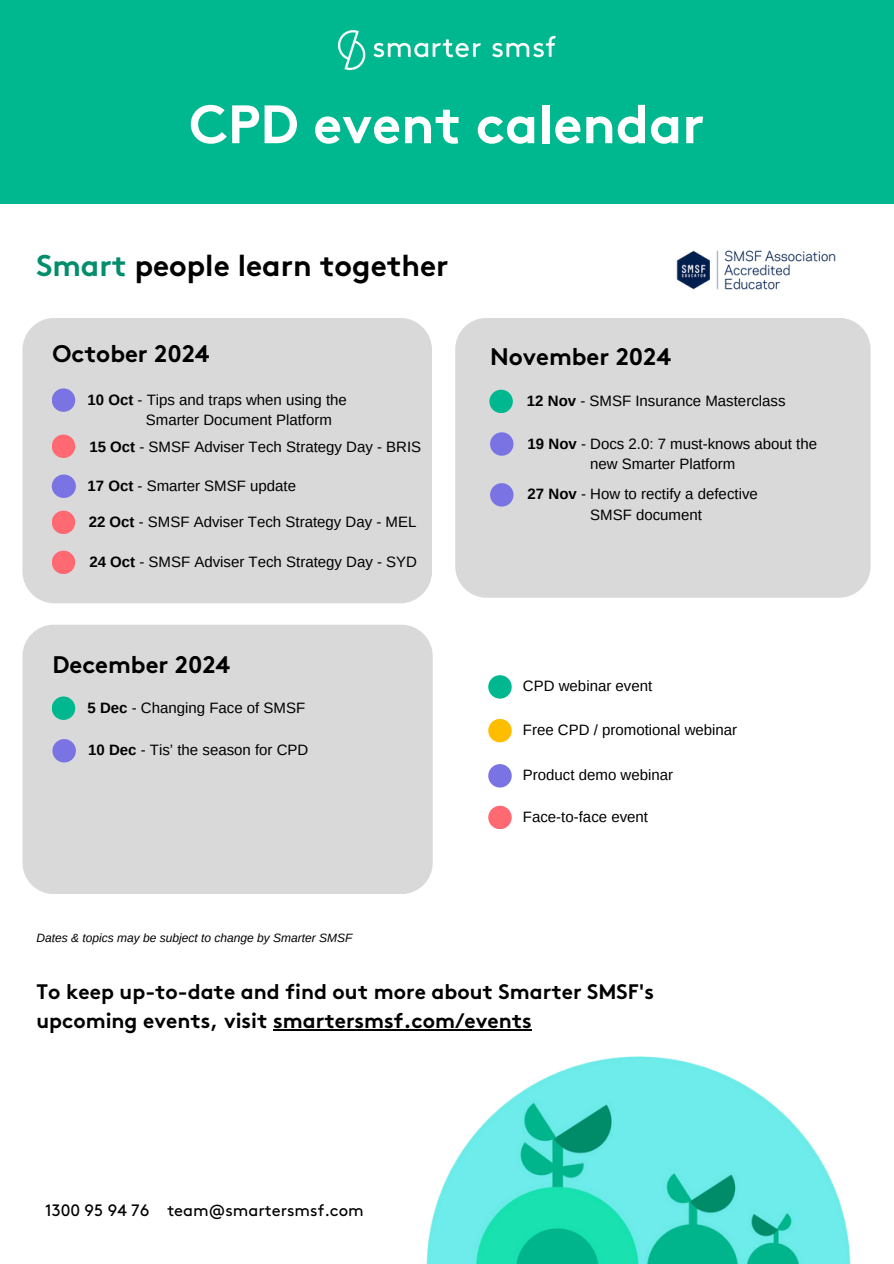
<style>
.page{position:relative;width:894px;height:1264px;background:#fff}
.page>*{position:absolute;margin:0;border:0;box-sizing:border-box;transform-origin:0 0}
.t1{font:700 54px "Brown Pro";color:#fff}
.t2{font:700 30px "Brown Pro";color:#000}
.t3{font:700 24px "Brown Pro";color:#000}
.t4{font:700 21px/29.2px "Brown Pro";color:#000}
.t5{font:16.5px "Brown Pro";color:#000}
.t6{font:15px/20.2px "Arimo";color:#000}
.t7{font:italic 12px "Arimo";color:#000}
.s1{color:#028e6d}
.s2{font-weight:700}
</style>
<div class="page">
<img style="left:320px;top:1029px;width:531px;height:234px">
<img style="left:676px;top:250px;width:160px;height:40px">
<div style="left:488px;top:675px;width:23px;height:23px;background:#00b88f;border-radius:50%"></div>
<div style="left:488px;top:764px;width:23px;height:23px;background:#7973e3;border-radius:50%"></div>
<div style="left:488px;top:719px;width:23px;height:23px;background:#ffbd00;border-radius:50%"></div>
<hr style="left:273px;top:1029px;width:258px;height:1px;background:#000">
<div style="left:0;top:0;width:893px;height:204px;background:#00b88f"></div>
<img style="left:337px;top:30px;width:219px;height:41px">
<div style="left:22px;top:624px;width:410px;height:270px;background:#d9d9d9;border-radius:31px"></div>
<div style="left:22px;top:318px;width:410px;height:285px;background:#d9d9d9;border-radius:32px"></div>
<div style="left:488px;top:805px;width:23px;height:24px;background:#ff6a72;border-radius:50%"></div>
<div style="left:52px;top:474px;width:24px;height:24px;background:#7973e3;border-radius:50%"></div>
<div style="left:52px;top:510px;width:23px;height:24px;background:#ff6a72;border-radius:50%"></div>
<div style="left:52px;top:388px;width:23px;height:24px;background:#7973e3;border-radius:50%"></div>
<div style="left:455px;top:318px;width:415px;height:279px;background:#d9d9d9;border-radius:31px"></div>
<div style="left:489px;top:390px;width:23px;height:23px;background:#00b88f;border-radius:50%"></div>
<div style="left:52px;top:550px;width:23px;height:24px;background:#ff6a72;border-radius:50%"></div>
<div style="left:52px;top:434px;width:23px;height:24px;background:#ff6a72;border-radius:50%"></div>
<div style="left:52px;top:696px;width:23px;height:24px;background:#00b88f;border-radius:50%"></div>
<div style="left:52px;top:739px;width:24px;height:23px;background:#7973e3;border-radius:50%"></div>
<div style="left:490px;top:432px;width:23px;height:24px;background:#7973e3;border-radius:50%"></div>
<div style="left:490px;top:483px;width:23px;height:23px;background:#7973e3;border-radius:50%"></div>
<h5 class="t1" style="left:189px;top:103px;width:516px">CPD event calendar</h5>
<h5 class="t2" style="left:36px;top:253px;width:413px"><span class="s1">Smart</span> people learn together</h5>
<h5 class="t3" style="left:52px;top:343px;width:159px">October 2024</h5>
<h5 class="t6" style="left:146px;top:389px;width:202px;text-indent:-58px"><span class="s2">10 Oct</span> - Tips and traps when using the<br>Smarter Document Platform</h5>
<h5 class="t6" style="left:87px;top:428px;width:329px">15 Oct - SMSF Adviser Tech Strategy day - BRIS</h5>
<h5 class="t6" style="left:89px;top:436px;width:333px"><span class="s2">15 Oct</span> - SMSF Adviser Tech Strategy Day - BRIS</h5>
<h3 class="t6" style="left:87px;top:475px;width:210px"><span class="s2">17 Oct</span> - Smarter SMSF update</h3>
<h5 class="t6" style="left:89px;top:511px;width:329px"><span class="s2">22 Oct</span> - SMSF Adviser Tech Strategy Day - MEL</h5>
<h5 class="t6" style="left:89px;top:551px;width:329px"><span class="s2">24 Oct</span> - SMSF Adviser Tech Strategy Day - SYD</h5>
<h3 class="t3" style="left:52px;top:655px;width:179px">December 2024</h3>
<p class="t6" style="left:87px;top:697px;width:219px"><span class="s2">5 Dec</span> - Changing Face of SMSF</p>
<h4 class="t6" style="left:88px;top:740px;width:222px"><span class="s2">10 Dec</span> - Tis’ the season for CPD</h4>
<h5 class="t3" style="left:490px;top:347px;width:182px">November 2024</h5>
<h5 class="t6" style="left:527px;top:390px;width:260px"><span class="s2">12 Nov</span> - SMSF Insurance Masterclass</h5>
<p class="t6" style="left:590px;top:433px;width:228px;text-indent:-62px"><span class="s2">19 Nov</span> - Docs 2.0: 7 must-knows about the new Smarter Platform</p>
<h5 class="t6" style="left:527px;top:484px;width:232px;text-align:center"><span class="s2">27 Nov</span> - How to rectify a defective<br>SMSF document</h5>
<h2 class="t6" style="left:523px;top:675px;width:131px">CPD webinar event</h2>
<h3 class="t6" style="left:523px;top:719px;width:216px">Free CPD / promotional webinar</h3>
<p class="t6" style="left:523px;top:764px;width:152px">Product demo webinar</p>
<h5 class="t6" style="left:523px;top:806px;width:127px">Face-to-face event</h5>
<h5 class="t7" style="left:36px;top:930px;width:317px">Dates &amp; topics may be subject to change by Smarter SMSF</h5>
<h5 class="t4" style="left:36px;top:978px;width:619px">To keep up-to-date and find out more about Smarter SMSF's upcoming events, visit smartersmsf.com/events</h5>
<h5 class="t5" style="left:45px;top:1203px;width:320px">1300 95 94 76 team@smartersmsf.com</h5>
</div>
